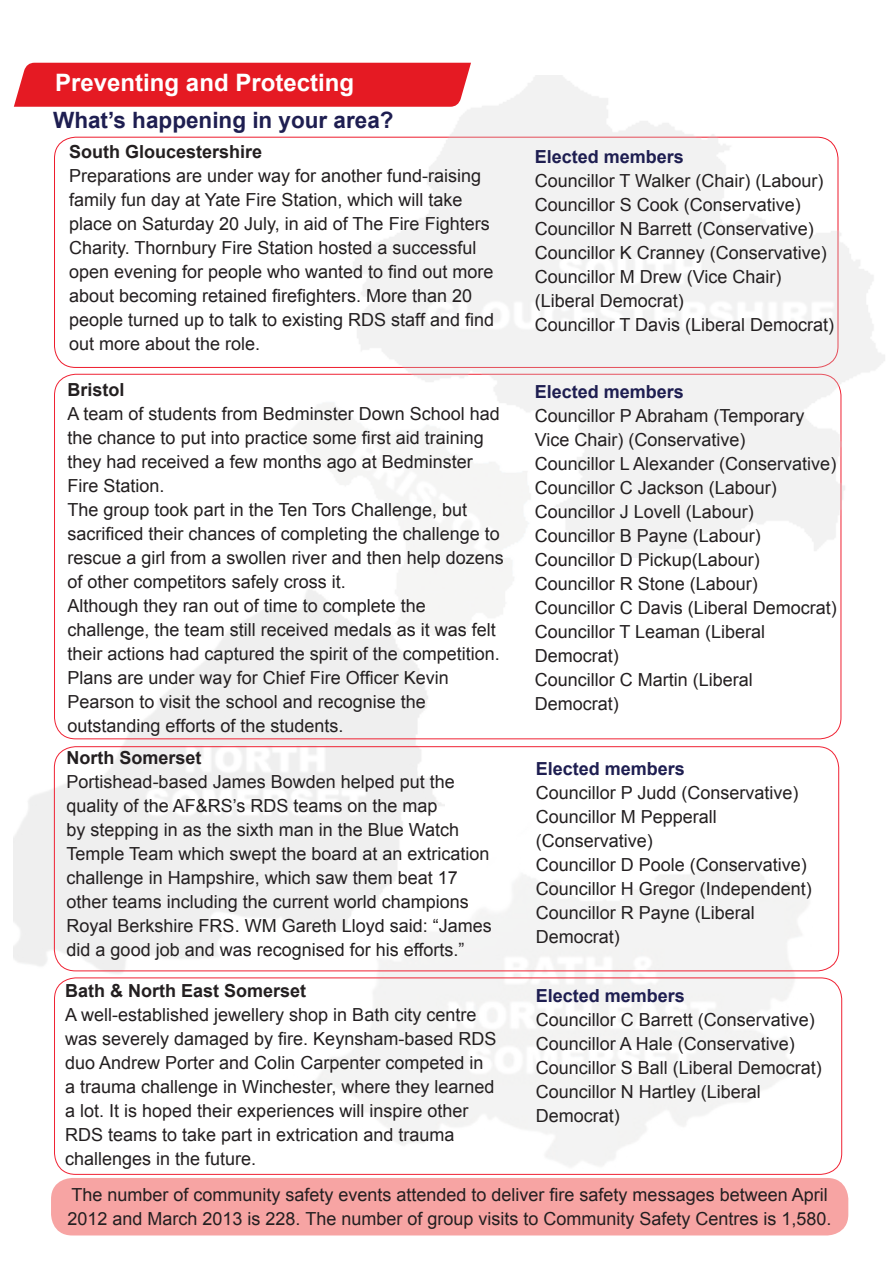
<style>
.page{position:relative;width:893px;height:1263px;background:#fff}
.page>*{position:absolute;margin:0;border:0;box-sizing:border-box;transform-origin:0 0}
.t1{font:700 24px "Arial";color:#fff}
.t2{font:700 22.5px "Arial";color:#1e1e51}
.Body_Text{font:18px/24px "Arial";color:#231f20}
.Heading_1{font:700 18px "Arial";color:#1e1e51}
.Body_Text-2{font:700 18px "Arial";color:#231f20}
.s1{font-weight:700}
</style>
<div class="page">
<img style="left:316px;top:804px;width:511px;height:363px">
<img style="left:13px;top:651px;width:431px;height:395px">
<div style="left:14px;top:63px;width:457px;height:44px;background:#e51a23"></div>
<div style="left:51px;top:1178px;width:797px;height:57px;background:#f7a4a3;border-radius:21px"></div>
<div style="left:54px;top:977px;width:788px;height:198px;border:1px solid #f02233;border-radius:21px"></div>
<div style="left:54px;top:746px;width:785px;height:225px;border:1px solid #f02233;border-radius:21px"></div>
<img style="left:201px;top:366px;width:447px;height:285px">
<img style="left:351px;top:76px;width:534px;height:481px">
<p class="t1" style="left:55px;top:67px;width:300px">Preventing and Protecting</p>
<p class="t2" style="left:53px;top:105px;width:342px">What’s happening in your area?</p>
<p class="Body_Text-2" style="left:69px;top:140px;width:195px">South Gloucestershire</p>
<p class="Body_Text" style="left:69px;top:164px;width:426px">Preparations are under way for another fund-raising family fun day at Yate Fire Station, which will take place on Saturday 20 July, in aid of The Fire Fighters Charity. Thornbury Fire Station hosted a successful open evening for people who wanted to find out more about becoming retained firefighters. More than 20 people turned up to talk to existing RDS staff and find out more about the role.</p>
<p class="Body_Text" style="left:68px;top:378px;width:434px"><span class="s1">Bristol<br></span>A team of students from Bedminster Down School had the chance to put into practice some first aid training they had received a few months ago at Bedminster Fire Station.</p>
<p class="Body_Text" style="left:68px;top:498px;width:438px">The group took part in the Ten Tors Challenge, but sacrificed their chances of completing the challenge to rescue a girl from a swollen river and then help dozens of other competitors safely cross it.</p>
<p class="Body_Text" style="left:68px;top:594px;width:434px">Although they ran out of time to complete the challenge, the team still received medals as it was felt their actions had captured the spirit of the competition.</p>
<p class="Body_Text" style="left:68px;top:666px;width:383px">Plans are under way for Chief Fire Officer Kevin<br>Pearson to visit the school and recognise the outstanding efforts of the students.</p>
<p class="Body_Text-2" style="left:67px;top:746px;width:137px">North Somerset</p>
<p class="Body_Text" style="left:67px;top:770px;width:427px">Portishead-based James Bowden helped put the quality of the AF&amp;RS’s RDS teams on the map<br>by stepping in as the sixth man in the Blue Watch Temple Team which swept the board at an extrication challenge in Hampshire, which saw them beat 17 other teams including the current world champions Royal Berkshire FRS. WM Gareth Lloyd said: “James did a good job and was recognised for his efforts.”</p>
<p class="Body_Text-2" style="left:65px;top:978px;width:243px">Bath &amp; North East Somerset</p>
<p class="Body_Text" style="left:65px;top:1003px;width:433px">A well-established jewellery shop in Bath city centre was severely damaged by fire. Keynsham-based RDS duo Andrew Porter and Colin Carpenter competed in a trauma challenge in Winchester, where they learned a lot. It is hoped their experiences will inspire other RDS teams to take part in extrication and trauma challenges in the future.</p>
<p class="Heading_1" style="left:535px;top:145px;width:151px">Elected members</p>
<p class="Body_Text" style="left:535px;top:169px;width:290px">Councillor T Walker (Chair) (Labour)</p>
<p class="Body_Text" style="left:535px;top:193px;width:268px">Councillor S Cook (Conservative)</p>
<p class="Body_Text" style="left:535px;top:217px;width:281px">Councillor N Barrett (Conservative)</p>
<p class="Body_Text" style="left:535px;top:241px;width:294px">Councillor K Cranney (Conservative)</p>
<p class="Body_Text" style="left:535px;top:265px;width:248px">Councillor M Drew (Vice Chair) (Liberal Democrat)</p>
<p class="Body_Text" style="left:535px;top:313px;width:301px">Councillor T Davis (Liberal Democrat)</p>
<p class="Heading_1" style="left:535px;top:379px;width:151px">Elected members</p>
<p class="Body_Text" style="left:535px;top:404px;width:271px">Councillor P Abraham (Temporary<br>Vice Chair) (Conservative)</p>
<p class="Body_Text" style="left:535px;top:452px;width:303px">Councillor L Alexander (Conservative)</p>
<p class="Body_Text" style="left:535px;top:476px;width:244px">Councillor C Jackson (Labour)</p>
<p class="Body_Text" style="left:535px;top:500px;width:221px">Councillor J Lovell (Labour)</p>
<p class="Body_Text" style="left:535px;top:524px;width:228px">Councillor B Payne (Labour)</p>
<p class="Body_Text" style="left:535px;top:548px;width:227px">Councillor D Pickup(Labour)</p>
<p class="Body_Text" style="left:535px;top:572px;width:225px">Councillor R Stone (Labour)</p>
<p class="Body_Text" style="left:535px;top:596px;width:304px">Councillor C Davis (Liberal Democrat)</p>
<p class="Body_Text" style="left:535px;top:620px;width:232px">Councillor T Leaman (Liberal<br>Democrat)</p>
<p class="Body_Text" style="left:535px;top:668px;width:220px">Councillor C Martin (Liberal<br>Democrat)</p>
<p class="Heading_1" style="left:536px;top:757px;width:151px">Elected members</p>
<p class="Body_Text" style="left:536px;top:781px;width:264px">Councillor P Judd (Conservative)</p>
<p class="Body_Text" style="left:536px;top:805px;width:183px">Councillor M Pepperall (Conservative)</p>
<p class="Body_Text" style="left:536px;top:853px;width:273px">Councillor D Poole (Conservative)</p>
<p class="Body_Text" style="left:536px;top:877px;width:278px">Councillor H Gregor (Independent)</p>
<p class="Body_Text" style="left:536px;top:901px;width:221px">Councillor R Payne (Liberal<br>Democrat)</p>
<p class="Heading_1" style="left:536px;top:983px;width:151px">Elected members</p>
<p class="Body_Text" style="left:536px;top:1007px;width:281px">Councillor C Barrett (Conservative)</p>
<p class="Body_Text" style="left:536px;top:1031px;width:261px">Councillor A Hale (Conservative)</p>
<p class="Body_Text" style="left:536px;top:1055px;width:288px">Councillor S Ball (Liberal Democrat)</p>
<p class="Body_Text" style="left:536px;top:1079px;width:227px">Councillor N Hartley (Liberal<br>Democrat)</p>
<p class="Body_Text" style="left:68px;top:1183px;width:766px">The number of community safety events attended to deliver fire safety messages between April<br>2012 and March 2013 is 228. The number of group visits to Community Safety Centres is 1,580.</p>
</div>
